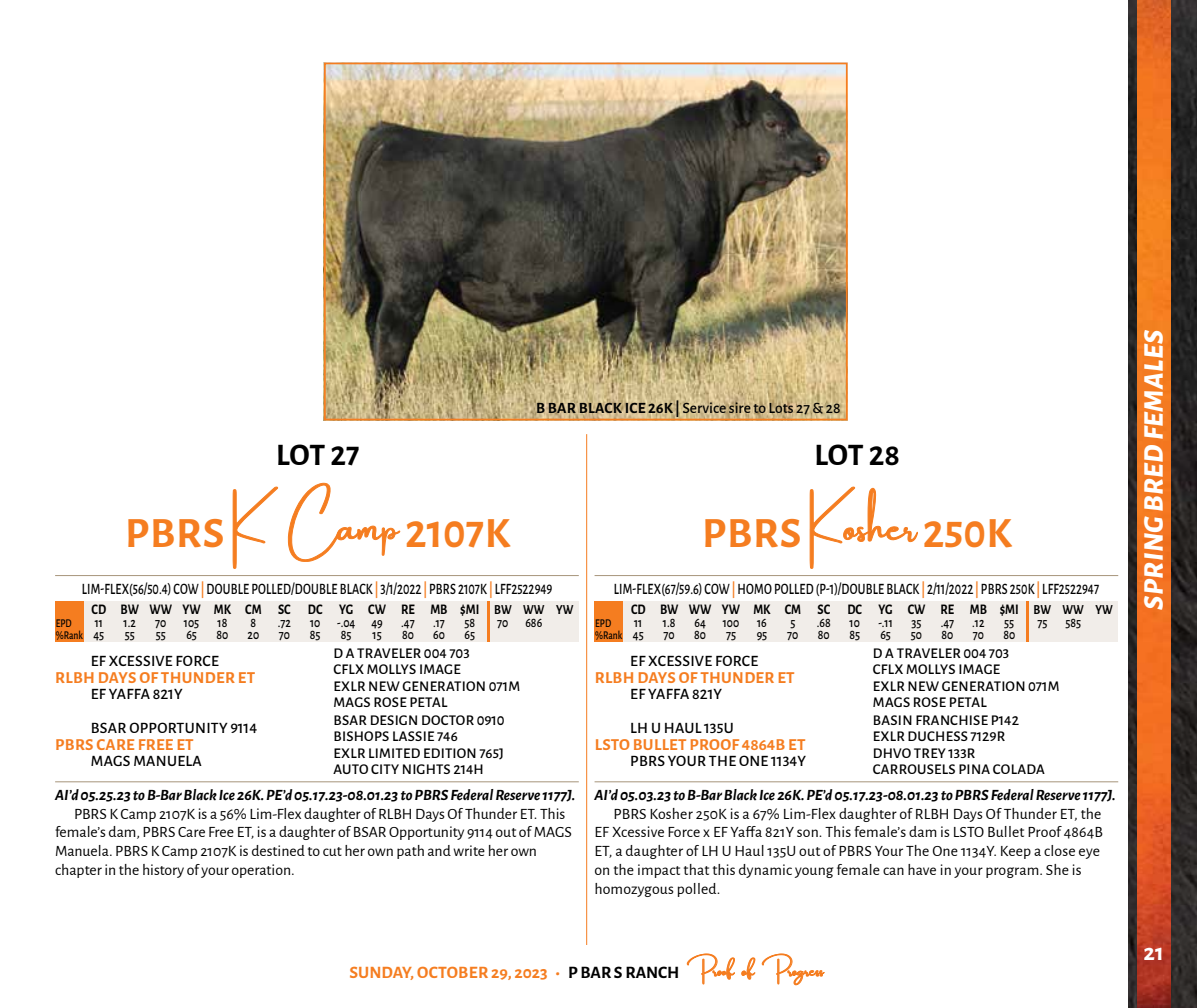
<style>
.page{position:relative;width:1197px;height:1008px;background:#fff}
.page>*{position:absolute;margin:0;border:0;box-sizing:border-box;transform-origin:0 0}
.t1{font:700 43.4px "Alegreya Sans";letter-spacing:.01em;color:#f57d20}
.t2{font:700 31.5px "Alegreya Sans";letter-spacing:-.01em;color:#000}
.t3{font:italic 800 28px "Alegreya Sans";letter-spacing:.02em;color:#fff}
.t4{font:700 24.5px "Alegreya Sans";color:#fff}
.t5{font:700 17.5px "Alegreya Sans";color:#f57d20}
.t6{font:700 16.8px "Alegreya Sans";letter-spacing:.02em;color:#f57d20}
.t7{font:500 15.92px "Alegreya Sans";letter-spacing:.02em;color:#000;scale:.77 1}
.t8{font:500 15.92px "Alegreya Sans";letter-spacing:.02em;color:#000}
.t9{font:15.75px/18.9px "Alegreya Sans";color:#000}
.t10{font:italic 700 15.75px "Alegreya Sans";color:#000}
.t11{font:500 15.75px "Alegreya Sans";color:#000}
.t12{font:500 14.88px/16.3px "Alegreya Sans";letter-spacing:.02em;color:#000}
.t13{font:700 14.7px "Alegreya Sans";color:#000;scale:.85 1}
.t14{font:500 13.83px "Alegreya Sans";color:#000;scale:.85 1}
.t15{font:500 11.9px/12.4px "Alegreya Sans";color:#000;scale:.8 1}
.s1{font-weight:700}
.s2{font-family:"Amsterdam";font-weight:400;font-size:84px}
.s3{font-weight:700;color:#f57d20}
.s4{font-size:13.83px}
.s5{color:#000}
.s6{font-family:"Amsterdam";font-weight:400;font-size:31.5px}
</style>
<div class="page">
<div style="left:55px;top:601px;width:524px;height:41px;background:#f1ede9"></div>
<hr style="left:487px;top:601px;width:3px;height:41px;background:#f57d20">
<div style="left:55px;top:601px;width:29px;height:41px;background:#f57d20"></div>
<hr style="left:55px;top:781px;width:524px;height:1px;background:#a7957b">
<hr style="left:55px;top:575px;width:524px;height:1px;background:#a7957b">
<div style="left:595px;top:601px;width:523px;height:41px;background:#f1ede9"></div>
<hr style="left:1026px;top:601px;width:3px;height:41px;background:#f57d20">
<div style="left:595px;top:601px;width:28px;height:41px;background:#f57d20"></div>
<hr style="left:595px;top:781px;width:523px;height:1px;background:#a7957b">
<hr style="left:595px;top:575px;width:523px;height:1px;background:#a7957b">
<hr style="left:586px;top:434px;width:1px;height:511px;background:#f57d20">
<img style="left:327px;top:66px;width:518px;height:351px">
<div style="left:324px;top:63px;width:524px;height:357px;border:2px solid #f57d20"></div>
<img style="left:1129px;top:0;width:68px;height:1008px">
<img style="left:1137px;top:0;width:34px;height:1008px">
<h2 class="t2" style="left:276px;top:432px;width:85px">LOT 27</h2>
<p class="t11" style="left:536px;top:397px;width:306px"><span class="s1">B BAR BLACK ICE 26K |</span> Service sire to Lots 27 &amp; 28</p>
<h2 class="t2" style="left:815px;top:432px;width:87px">LOT 28</h2>
<h1 class="t1" style="left:125px;top:501px;width:386px">PBRS <span class="s2">K Camp</span> 2107K</h1>
<p class="t7" style="left:82px;top:577px;width:613px">LIM-FLEX(56/50.4) COW <span class="s3">|</span> DOUBLE POLLED/DOUBLE BLACK <span class="s3">|</span> 3/1/2022 <span class="s3">|</span> PBRS 2107K <span class="s3">|</span> LFF2522949</p>
<p class="t13" style="left:92px;top:599px;width:568px">CD BW WW YW MK CM SC DC YG CW RE MB $MI <span class="s4">BW WW YW</span></p>
<p class="t14" style="left:95px;top:613px;width:11px">11</p>
<p class="t14" style="left:124px;top:613px;width:16px">1.2</p>
<p class="t14" style="left:155px;top:613px;width:15px">70</p>
<p class="t14" style="left:184px;top:613px;width:20px">105</p>
<p class="t14" style="left:218px;top:613px;width:13px">18</p>
<p class="t14" style="left:251px;top:613px;width:8px">8</p>
<p class="t14" style="left:278px;top:613px;width:17px">.72</p>
<p class="t14" style="left:310px;top:613px;width:87px">10 -.04 49</p>
<p class="t14" style="left:401px;top:613px;width:17px">.47</p>
<p class="t14" style="left:433px;top:613px;width:15px">.17</p>
<p class="t14" style="left:465px;top:613px;width:14px">58</p>
<p class="t14" style="left:497px;top:613px;width:54px">70 686</p>
<p class="t14" style="left:94px;top:625px;width:14px">45</p>
<p class="t14" style="left:125px;top:625px;width:13px">55</p>
<p class="t14" style="left:156px;top:625px;width:13px">55</p>
<p class="t14" style="left:186px;top:625px;width:14px">65</p>
<p class="t14" style="left:217px;top:625px;width:15px">80</p>
<p class="t14" style="left:248px;top:625px;width:15px">20</p>
<p class="t14" style="left:279px;top:625px;width:15px">70</p>
<p class="t14" style="left:310px;top:625px;width:14px">85</p>
<p class="t14" style="left:341px;top:625px;width:14px">85</p>
<p class="t14" style="left:373px;top:625px;width:12px">15</p>
<p class="t14" style="left:402px;top:625px;width:15px">80</p>
<p class="t14" style="left:433px;top:625px;width:15px">60</p>
<p class="t14" style="left:465px;top:625px;width:14px">65</p>
<p class="t15" style="left:56px;top:616px;width:35px">EPD %Rank</p>
<p class="t12" style="left:334px;top:644px;width:138px">D A TRAVELER 004 703<br>CFLX MOLLYS IMAGE</p>
<p class="t8" style="left:91px;top:649px;width:130px">EF XCESSIVE FORCE</p>
<p class="t6" style="left:55px;top:665px;width:202px">RLBH DAYS OF THUNDER ET</p>
<p class="t8" style="left:91px;top:682px;width:93px">EF YAFFA 821Y</p>
<p class="t12" style="left:334px;top:677px;width:188px">EXLR NEW GENERATION 071M<br>MAGS ROSE PETAL</p>
<p class="t12" style="left:334px;top:711px;width:173px">BSAR DESIGN DOCTOR 0910<br>BISHOPS LASSIE 746</p>
<p class="t8" style="left:91px;top:716px;width:168px">BSAR OPPORTUNITY 9114</p>
<p class="t6" style="left:55px;top:732px;width:140px">PBRS CARE FREE ET</p>
<p class="t8" style="left:91px;top:749px;width:113px">MAGS MANUELA</p>
<p class="t12" style="left:334px;top:744px;width:172px">EXLR LIMITED EDITION 765J<br>AUTO CITY NIGHTS 214H</p>
<p class="t10" style="left:55px;top:783px;width:522px">AI’d 05.25.23 to B-Bar Black Ice 26K. PE’d 05.17.23-08.01.23 to PBRS Federal Reserve 1177J.</p>
<p class="t9" style="left:55px;top:803px;width:518px;text-indent:19px">PBRS K Camp 2107K is a 56% Lim-Flex daughter of RLBH Days Of Thunder ET. This female’s dam, PBRS Care Free ET, is a daughter of BSAR Opportunity 9114 out of MAGS Manuela. PBRS K Camp 2107K is destined to cut her own path and write her own chapter in the history of your operation.</p>
<h1 class="t1" style="left:702px;top:501px;width:311px">PBRS <span class="s2">Kosher</span> 250K</h1>
<p class="t7" style="left:614px;top:577px;width:632px">LIM-FLEX(67/59.6) COW <span class="s3">|</span> HOMO POLLED (P-1)/DOUBLE BLACK <span class="s3">|</span> 2/11/2022 <span class="s3">|</span> PBRS 250K <span class="s3">|</span> LFF2522947</p>
<p class="t13" style="left:631px;top:599px;width:568px">CD BW WW YW MK CM SC DC YG CW RE MB $MI <span class="s4">BW WW YW</span></p>
<p class="t14" style="left:634px;top:613px;width:11px">11</p>
<p class="t14" style="left:663px;top:613px;width:16px">1.8</p>
<p class="t14" style="left:694px;top:613px;width:54px">64 100</p>
<p class="t14" style="left:757px;top:613px;width:13px">16</p>
<p class="t14" style="left:790px;top:613px;width:7px">5</p>
<p class="t14" style="left:817px;top:613px;width:18px">.68</p>
<p class="t14" style="left:850px;top:613px;width:14px">10</p>
<p class="t14" style="left:878px;top:613px;width:19px">-.11</p>
<p class="t14" style="left:912px;top:613px;width:13px">35</p>
<p class="t14" style="left:941px;top:613px;width:17px">.47</p>
<p class="t14" style="left:972px;top:613px;width:16px">.12</p>
<p class="t14" style="left:1004px;top:613px;width:13px">55</p>
<p class="t14" style="left:1037px;top:613px;width:13px">75</p>
<p class="t14" style="left:1065px;top:613px;width:20px">585</p>
<p class="t14" style="left:633px;top:625px;width:14px">45</p>
<p class="t14" style="left:664px;top:625px;width:15px">70</p>
<p class="t14" style="left:694px;top:625px;width:15px">80</p>
<p class="t14" style="left:726px;top:625px;width:13px">75</p>
<p class="t14" style="left:757px;top:625px;width:14px">95</p>
<p class="t14" style="left:787px;top:625px;width:15px">70</p>
<p class="t14" style="left:818px;top:625px;width:15px">80</p>
<p class="t14" style="left:849px;top:625px;width:14px">85</p>
<p class="t14" style="left:880px;top:625px;width:14px">65</p>
<p class="t14" style="left:911px;top:625px;width:15px">50</p>
<p class="t14" style="left:942px;top:625px;width:15px">80</p>
<p class="t14" style="left:973px;top:625px;width:15px">70</p>
<p class="t14" style="left:1003px;top:625px;width:15px">80</p>
<p class="t15" style="left:595px;top:616px;width:35px">EPD %Rank</p>
<p class="t12" style="left:873px;top:644px;width:138px">D A TRAVELER 004 703<br>CFLX MOLLYS IMAGE</p>
<p class="t8" style="left:630px;top:649px;width:130px">EF XCESSIVE FORCE</p>
<p class="t6" style="left:595px;top:665px;width:202px">RLBH DAYS OF THUNDER ET</p>
<p class="t8" style="left:630px;top:682px;width:93px">EF YAFFA 821Y</p>
<p class="t12" style="left:873px;top:677px;width:188px">EXLR NEW GENERATION 071M<br>MAGS ROSE PETAL</p>
<p class="t12" style="left:873px;top:711px;width:148px">BASIN FRANCHISE P142<br>EXLR DUCHESS 7129R</p>
<p class="t8" style="left:630px;top:716px;width:105px">LH U HAUL 135U</p>
<p class="t6" style="left:595px;top:732px;width:212px">LSTO BULLET PROOF 4864B ET</p>
<p class="t8" style="left:630px;top:749px;width:177px">PBRS YOUR THE ONE 1134Y</p>
<p class="t12" style="left:873px;top:744px;width:173px">DHVO TREY 133R<br>CARROUSELS PINA COLADA</p>
<p class="t10" style="left:595px;top:783px;width:523px">AI’d 05.03.23 to B-Bar Black Ice 26K. PE’d 05.17.23-08.01.23 to PBRS Federal Reserve 1177J.</p>
<p class="t9" style="left:595px;top:803px;width:510px;text-indent:19px">PBRS Kosher 250K is a 67% Lim-Flex daughter of RLBH Days Of Thunder ET, the EF Xcessive Force x EF Yaffa 821Y son. This female’s dam is LSTO Bullet Proof 4864B ET, a daughter of LH U Haul 135U out of PBRS Your The One 1134Y. Keep a close eye on the impact that this dynamic young female can have in your program. She is homozygous polled.</p>
<h3 class="t3" style="left:1133px;top:610px;width:281px;rotate:-90deg">SPRING BRED FEMALES</h3>
<p class="t5" style="left:350px;top:960px;width:476px">SUNDAY, OCTOBER 29, 2023 • <span class="s5">P BAR S RANCH</span> <span class="s6">Proof of Progress</span></p>
<h3 class="t4" style="left:1144px;top:934px;width:22px">21</h3>
</div>
